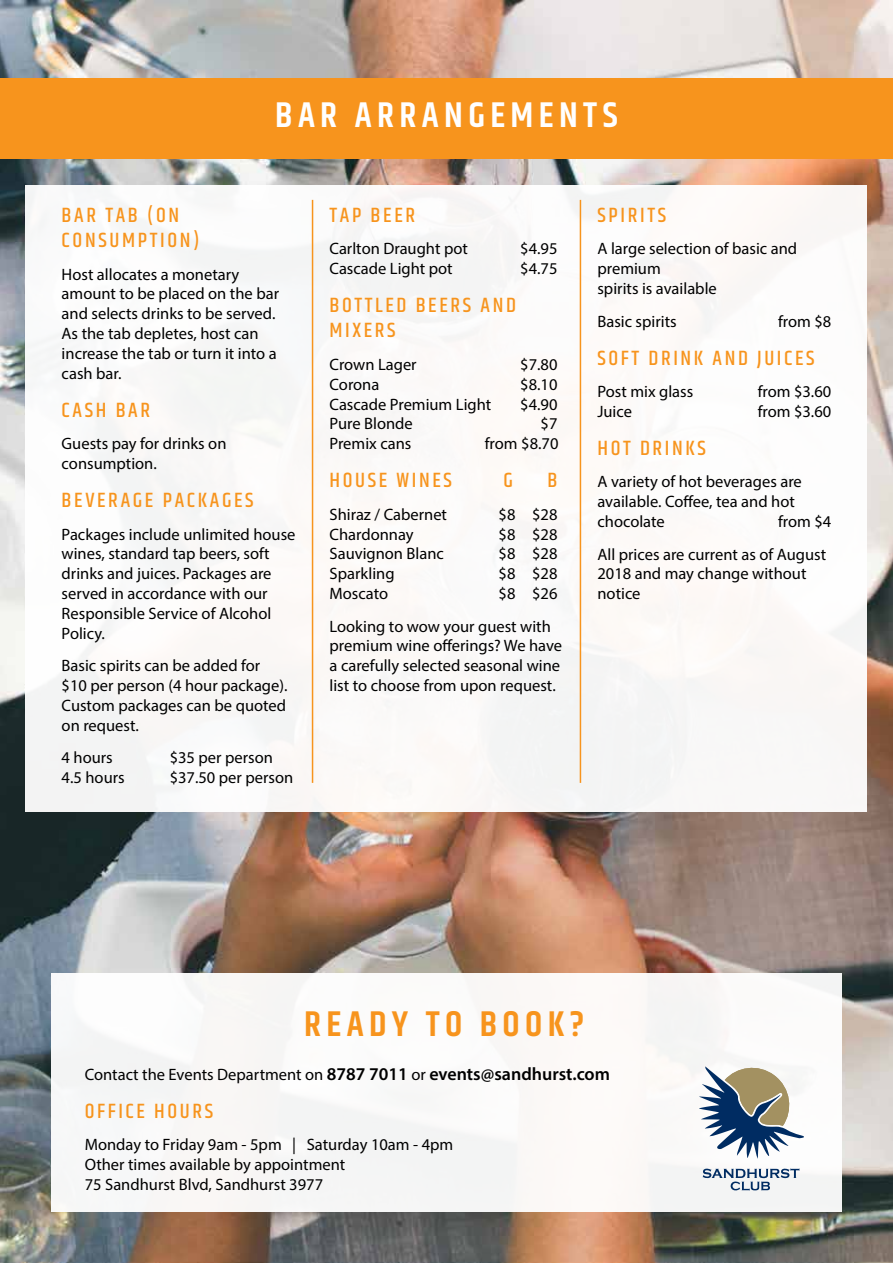
<style>
.page{position:relative;width:893px;height:1263px;background:#fff}
.page>*{position:absolute;margin:0;border:0;box-sizing:border-box;transform-origin:0 0}
.t1{font:600 36px "Khand";letter-spacing:.15em;color:#fff}
.t2{font:600 36px "Khand";color:#f7941d}
.t3{font:500 21px/25.2px "Khand";letter-spacing:.125em;color:#f7941d}
.t4{font:16.5px/19.8px "Myriad Pro";color:#000}
.s1{font-weight:600;font-size:18px}
</style>
<div class="page">
<img style="left:0;top:0;width:893px;height:1263px">
<div style="left:51px;top:974px;width:791px;height:238px;background:#f9f8f7"></div>
<svg style="left:703px;top:1168px;width:96px;height:23px"></svg>
<svg style="left:699px;top:1066px;width:105px;height:93px"></svg>
<div style="left:0;top:79px;width:893px;height:80px;background:#f7941d"></div>
<div style="left:26px;top:185px;width:841px;height:627px;background:#fbf9f8"></div>
<hr style="left:312px;top:200px;width:1px;height:583px;background:#f7941d">
<hr style="left:580px;top:200px;width:1px;height:583px;background:#f7941d">
<h1 class="t1" style="left:275px;top:91px;width:342px">BAR ARRANGEMENTS</h1>
<p class="t3" style="left:62px;top:204px;width:139px">B AR TAB (ON<br>CONSUMPTION)</p>
<p class="t4" style="left:62px;top:264px;width:219px">Host allocates a monetary amount to be placed on the bar and selects drinks to be served.<br>As the tab depletes, host can increase the tab or turn it into a cash bar.</p>
<p class="t3" style="left:62px;top:398px;width:88px">CASH BAR</p>
<p class="t4" style="left:62px;top:433px;width:166px">Guests pay for drinks on consumption.</p>
<p class="t3" style="left:62px;top:489px;width:194px">B EVERAGE PACKAGES</p>
<p class="t4" style="left:62px;top:524px;width:235px">Packages include unlimited house wines, standard tap beers, soft drinks and juices. Packages are served in accordance with our<br>Responsible Service of Alcohol<br>Policy.</p>
<p class="t4" style="left:62px;top:655px;width:227px">Basic spirits can be added for $10 per person (4 hour package).<br>Custom packages can be quoted on request.</p>
<p class="t4" style="left:62px;top:747px;width:53px">4 hours</p>
<p class="t4" style="left:170px;top:747px;width:105px">$35 per person</p>
<p class="t4" style="left:62px;top:767px;width:65px">4.5 hours</p>
<p class="t4" style="left:170px;top:767px;width:125px">$37.50 per person</p>
<p class="t3" style="left:330px;top:204px;width:85px">TAP BEER</p>
<p class="t4" style="left:330px;top:239px;width:140px">Carlton Draught pot</p>
<p class="t4" style="left:520px;top:239px;width:39px">$4.95</p>
<p class="t4" style="left:330px;top:259px;width:125px">Cascade Light pot</p>
<p class="t4" style="left:520px;top:259px;width:39px">$4.75</p>
<p class="t3" style="left:330px;top:294px;width:188px">B OTTLED BEERS AND<br>MIXERS</p>
<p class="t4" style="left:330px;top:354px;width:89px">Crown Lager</p>
<p class="t4" style="left:520px;top:354px;width:39px">$7.80</p>
<p class="t4" style="left:330px;top:374px;width:51px">Corona</p>
<p class="t4" style="left:520px;top:374px;width:39px">$8.10</p>
<p class="t4" style="left:330px;top:394px;width:163px">Cascade Premium Light</p>
<p class="t4" style="left:520px;top:394px;width:39px">$4.90</p>
<p class="t4" style="left:330px;top:414px;width:85px">Pure Blonde</p>
<p class="t4" style="left:541px;top:414px;width:18px">$7</p>
<p class="t4" style="left:330px;top:433px;width:83px">Premix cans</p>
<p class="t4" style="left:485px;top:433px;width:75px">from $8.70</p>
<p class="t3" style="left:330px;top:469px;width:124px">HOUSE WINES</p>
<p class="t3" style="left:503px;top:469px;width:11px">G</p>
<p class="t3" style="left:548px;top:469px;width:11px">B</p>
<p class="t4" style="left:330px;top:504px;width:119px">Shiraz / Cabernet</p>
<p class="t4" style="left:499px;top:504px;width:60px">$8 $28</p>
<p class="t4" style="left:330px;top:524px;width:86px">Chardonnay</p>
<p class="t4" style="left:499px;top:524px;width:60px">$8 $28</p>
<p class="t4" style="left:330px;top:544px;width:116px">Sauvignon Blanc</p>
<p class="t4" style="left:499px;top:544px;width:60px">$8 $28</p>
<p class="t4" style="left:330px;top:563px;width:67px">Sparkling</p>
<p class="t4" style="left:499px;top:563px;width:60px">$8 $28</p>
<p class="t4" style="left:330px;top:583px;width:60px">Moscato</p>
<p class="t4" style="left:330px;top:577px;width:230px;line-height:32.5px;text-indent:169px">$8 $26<br>Looking to wow your guest with</p>
<p class="t4" style="left:330px;top:636px;width:234px">premium wine offerings? We have a carefully selected seasonal wine list to choose from upon request.</p>
<p class="t3" style="left:597px;top:204px;width:70px">SPIRITS</p>
<p class="t4" style="left:597px;top:239px;width:201px">A large selection of basic and premium<br>spirits is available</p>
<p class="t4" style="left:597px;top:311px;width:81px">Basic spirits</p>
<p class="t4" style="left:778px;top:311px;width:55px">from $8</p>
<p class="t3" style="left:597px;top:346px;width:219px">SOFT DRINK AND JUICES</p>
<p class="t4" style="left:597px;top:381px;width:97px">Post mix glass</p>
<p class="t4" style="left:758px;top:381px;width:75px">from $3.60</p>
<p class="t4" style="left:597px;top:401px;width:36px">Juice</p>
<p class="t4" style="left:758px;top:401px;width:75px">from $3.60</p>
<p class="t3" style="left:597px;top:437px;width:110px">HOT DRINKS</p>
<p class="t4" style="left:597px;top:472px;width:206px">A variety of hot beverages are available. Coffee, tea and hot chocolate</p>
<p class="t4" style="left:597px;top:505px;width:235px;line-height:32.5px;text-indent:181px">from $4<br>All prices are current as of August</p>
<p class="t4" style="left:597px;top:564px;width:211px">2018 and may change without notice</p>
<h1 class="t2" style="left:304px;top:1000px;width:21px">READ</h1>
<h1 class="t2" style="left:392px;top:1000px;width:132px">Y TO BOOK</h1>
<h1 class="t2" style="left:570px;top:1000px;width:16px">?</h1>
<p class="t4" style="left:85px;top:1064px;width:527px">Contact the Events Department on <span class="s1">8787 7011</span> or <span class="s1">events@sandhurst.com</span></p>
<p class="t3" style="left:85px;top:1099px;width:130px">OFFICE HOURS</p>
<p class="t4" style="left:85px;top:1135px;width:370px">Monday to Friday 9am - 5pm | Saturday 10am - 4pm<br>Other times available by appointment<br>75 Sandhurst Blvd, Sandhurst 3977</p>
</div>
